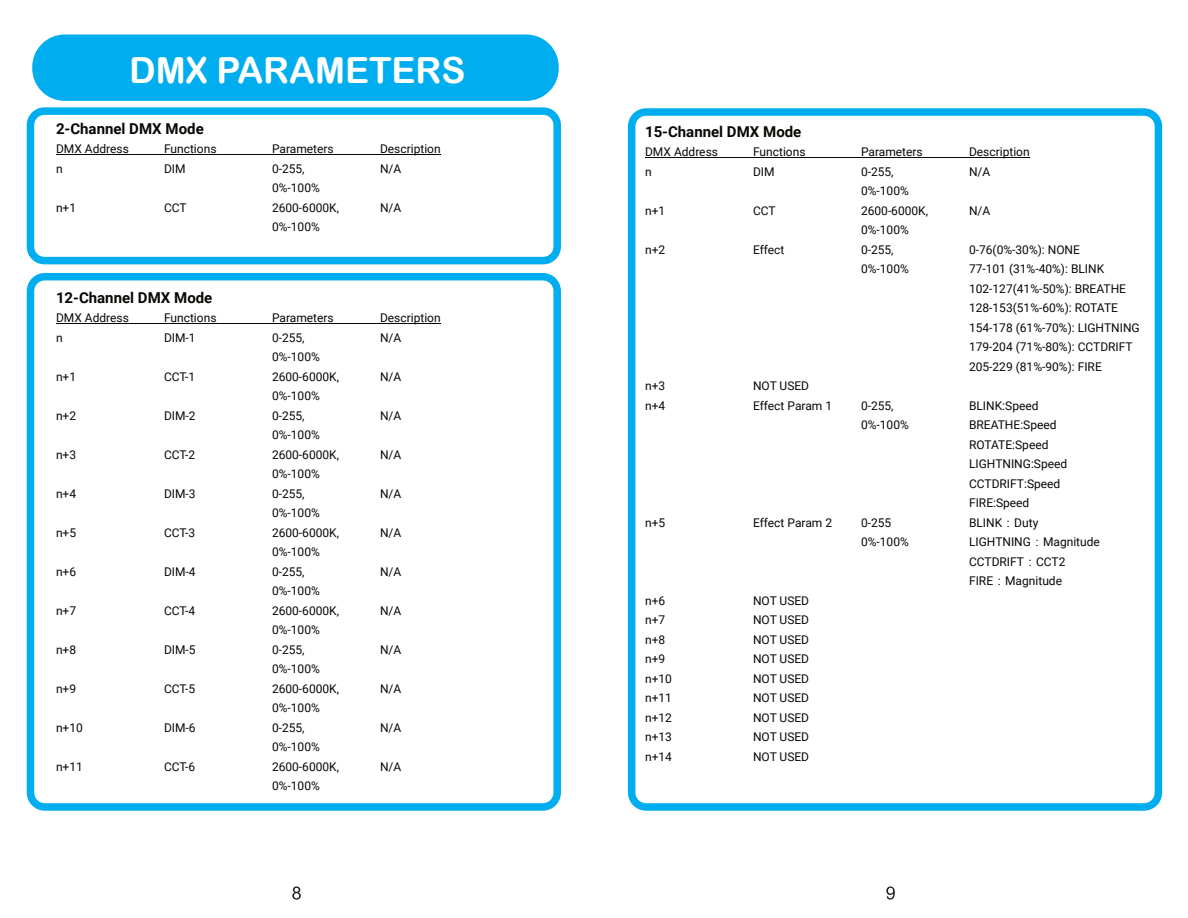
<style>
.page{position:relative;width:1188px;height:918px;background:#fff}
.page>*{position:absolute;margin:0;border:0;box-sizing:border-box;transform-origin:0 0}
.t1{font:36px "Arial Rounded MT Bold";color:#fff}
.t2{font:700 15px "Roboto";color:#080704}
.t3{font:12px/19.5px "Roboto";color:#080704}
.s1{font-family:"Malgun Gothic"}
</style>
<div class="page">
<svg style="left:292px;top:886px;width:9px;height:14px"></svg>
<svg style="left:886px;top:886px;width:9px;height:14px"></svg>
<hr style="left:56px;top:154px;width:385px;height:1px;background:#080704">
<hr style="left:56px;top:323px;width:385px;height:1px;background:#080704">
<hr style="left:645px;top:157px;width:385px;height:1px;background:#080704">
<div style="left:32px;top:34px;width:527px;height:67px;background:#00aeef;border-radius:32px"></div>
<div style="left:27px;top:107px;width:534px;height:157px;border:8px solid #00aeef;border-radius:14px"></div>
<div style="left:27px;top:273px;width:534px;height:538px;border:8px solid #00aeef;border-radius:14px"></div>
<div style="left:628px;top:108px;width:534px;height:703px;border:8px solid #00aeef;border-radius:14px"></div>
<h1 class="t1" style="left:129px;top:57px;width:338px">DMX PARAMETERS</h1>
<p class="t2" style="left:56px;top:122px;width:149px">2-Channel DMX Mode</p>
<p class="t3" style="left:56px;top:140px;width:74px">DMX Address</p>
<p class="t3" style="left:164px;top:140px;width:54px">Functions</p>
<p class="t3" style="left:272px;top:140px;width:63px">Parameters</p>
<p class="t3" style="left:380px;top:140px;width:62px">Description</p>
<p class="t3" style="left:56px;top:160px;width:8px">n</p>
<p class="t3" style="left:164px;top:160px;width:23px">DIM</p>
<p class="t3" style="left:272px;top:160px;width:34px">0-255,</p>
<p class="t3" style="left:380px;top:160px;width:23px">N/A</p>
<p class="t3" style="left:272px;top:179px;width:49px">0%-100%</p>
<p class="t3" style="left:56px;top:199px;width:22px">n+1</p>
<p class="t3" style="left:164px;top:199px;width:24px">CCT</p>
<p class="t3" style="left:272px;top:199px;width:69px">2600-6000K,</p>
<p class="t3" style="left:380px;top:199px;width:23px">N/A</p>
<p class="t3" style="left:272px;top:218px;width:49px">0%-100%</p>
<p class="t2" style="left:56px;top:291px;width:158px">12-Channel DMX Mode</p>
<p class="t3" style="left:56px;top:309px;width:74px">DMX Address</p>
<p class="t3" style="left:164px;top:309px;width:54px">Functions</p>
<p class="t3" style="left:272px;top:309px;width:63px">Parameters</p>
<p class="t3" style="left:380px;top:309px;width:62px">Description</p>
<p class="t3" style="left:56px;top:329px;width:8px">n</p>
<p class="t3" style="left:164px;top:329px;width:33px">DIM-1</p>
<p class="t3" style="left:272px;top:329px;width:34px">0-255,</p>
<p class="t3" style="left:380px;top:329px;width:23px">N/A</p>
<p class="t3" style="left:272px;top:348px;width:49px">0%-100%</p>
<p class="t3" style="left:56px;top:368px;width:22px">n+1</p>
<p class="t3" style="left:164px;top:368px;width:33px">CCT-1</p>
<p class="t3" style="left:272px;top:368px;width:69px">2600-6000K,</p>
<p class="t3" style="left:380px;top:368px;width:23px">N/A</p>
<p class="t3" style="left:272px;top:387px;width:49px">0%-100%</p>
<p class="t3" style="left:56px;top:407px;width:22px">n+2</p>
<p class="t3" style="left:164px;top:407px;width:33px">DIM-2</p>
<p class="t3" style="left:272px;top:407px;width:34px">0-255,</p>
<p class="t3" style="left:380px;top:407px;width:23px">N/A</p>
<p class="t3" style="left:272px;top:426px;width:49px">0%-100%</p>
<p class="t3" style="left:56px;top:446px;width:22px">n+3</p>
<p class="t3" style="left:164px;top:446px;width:33px">CCT-2</p>
<p class="t3" style="left:272px;top:446px;width:69px">2600-6000K,</p>
<p class="t3" style="left:380px;top:446px;width:23px">N/A</p>
<p class="t3" style="left:272px;top:465px;width:49px">0%-100%</p>
<p class="t3" style="left:56px;top:485px;width:22px">n+4</p>
<p class="t3" style="left:164px;top:485px;width:33px">DIM-3</p>
<p class="t3" style="left:272px;top:485px;width:34px">0-255,</p>
<p class="t3" style="left:380px;top:485px;width:23px">N/A</p>
<p class="t3" style="left:272px;top:504px;width:49px">0%-100%</p>
<p class="t3" style="left:56px;top:524px;width:22px">n+5</p>
<p class="t3" style="left:164px;top:524px;width:33px">CCT-3</p>
<p class="t3" style="left:272px;top:524px;width:69px">2600-6000K,</p>
<p class="t3" style="left:380px;top:524px;width:23px">N/A</p>
<p class="t3" style="left:272px;top:543px;width:49px">0%-100%</p>
<p class="t3" style="left:56px;top:563px;width:22px">n+6</p>
<p class="t3" style="left:164px;top:563px;width:33px">DIM-4</p>
<p class="t3" style="left:272px;top:563px;width:34px">0-255,</p>
<p class="t3" style="left:380px;top:563px;width:23px">N/A</p>
<p class="t3" style="left:272px;top:582px;width:49px">0%-100%</p>
<p class="t3" style="left:56px;top:602px;width:22px">n+7</p>
<p class="t3" style="left:164px;top:602px;width:33px">CCT-4</p>
<p class="t3" style="left:272px;top:602px;width:69px">2600-6000K,</p>
<p class="t3" style="left:380px;top:602px;width:23px">N/A</p>
<p class="t3" style="left:272px;top:621px;width:49px">0%-100%</p>
<p class="t3" style="left:56px;top:641px;width:22px">n+8</p>
<p class="t3" style="left:164px;top:641px;width:33px">DIM-5</p>
<p class="t3" style="left:272px;top:641px;width:34px">0-255,</p>
<p class="t3" style="left:380px;top:641px;width:23px">N/A</p>
<p class="t3" style="left:272px;top:660px;width:49px">0%-100%</p>
<p class="t3" style="left:56px;top:680px;width:22px">n+9</p>
<p class="t3" style="left:164px;top:680px;width:33px">CCT-5</p>
<p class="t3" style="left:272px;top:680px;width:69px">2600-6000K,</p>
<p class="t3" style="left:380px;top:680px;width:23px">N/A</p>
<p class="t3" style="left:272px;top:699px;width:49px">0%-100%</p>
<p class="t3" style="left:56px;top:719px;width:28px">n+10</p>
<p class="t3" style="left:164px;top:719px;width:33px">DIM-6</p>
<p class="t3" style="left:272px;top:719px;width:34px">0-255,</p>
<p class="t3" style="left:380px;top:719px;width:23px">N/A</p>
<p class="t3" style="left:272px;top:738px;width:49px">0%-100%</p>
<p class="t3" style="left:56px;top:758px;width:28px">n+11</p>
<p class="t3" style="left:164px;top:758px;width:33px">CCT-6</p>
<p class="t3" style="left:272px;top:758px;width:69px">2600-6000K,</p>
<p class="t3" style="left:380px;top:758px;width:23px">N/A</p>
<p class="t3" style="left:272px;top:777px;width:49px">0%-100%</p>
<p class="t2" style="left:645px;top:126px;width:158px">15-Channel DMX Mode</p>
<p class="t3" style="left:645px;top:144px;width:74px">DMX Address</p>
<p class="t3" style="left:753px;top:144px;width:54px">Functions</p>
<p class="t3" style="left:861px;top:144px;width:63px">Parameters</p>
<p class="t3" style="left:969px;top:144px;width:62px">Description</p>
<p class="t3" style="left:645px;top:163px;width:8px">n</p>
<p class="t3" style="left:753px;top:163px;width:23px">DIM</p>
<p class="t3" style="left:861px;top:163px;width:34px">0-255,</p>
<p class="t3" style="left:969px;top:163px;width:23px">N/A</p>
<p class="t3" style="left:861px;top:183px;width:49px">0%-100%</p>
<p class="t3" style="left:645px;top:202px;width:22px">n+1</p>
<p class="t3" style="left:753px;top:202px;width:24px">CCT</p>
<p class="t3" style="left:861px;top:202px;width:69px">2600-6000K,</p>
<p class="t3" style="left:969px;top:202px;width:23px">N/A</p>
<p class="t3" style="left:861px;top:222px;width:49px">0%-100%</p>
<p class="t3" style="left:645px;top:241px;width:22px">n+2</p>
<p class="t3" style="left:753px;top:241px;width:33px">Effect</p>
<p class="t3" style="left:861px;top:241px;width:34px">0-255,</p>
<p class="t3" style="left:969px;top:241px;width:112px">0-76(0%-30%): NONE</p>
<p class="t3" style="left:861px;top:261px;width:49px">0%-100%</p>
<p class="t3" style="left:969px;top:261px;width:172px">77-101 (31%-40%): BLINK<br>102-127(41%-50%): BREATHE<br>128-153(51%-60%): ROTATE<br>154-178 (61%-70%): LIGHTNING<br>179-204 (71%-80%): CCTDRIFT<br>205-229 (81%-90%): FIRE</p>
<p class="t3" style="left:645px;top:378px;width:22px">n+3</p>
<p class="t3" style="left:753px;top:378px;width:58px">NOT USED</p>
<p class="t3" style="left:645px;top:397px;width:22px">n+4</p>
<p class="t3" style="left:753px;top:397px;width:81px">Effect Param 1</p>
<p class="t3" style="left:861px;top:397px;width:34px">0-255,</p>
<p class="t3" style="left:969px;top:397px;width:71px">BLINK:Speed</p>
<p class="t3" style="left:861px;top:417px;width:49px">0%-100%</p>
<p class="t3" style="left:969px;top:417px;width:100px">BREATHE:Speed<br>ROTATE:Speed<br>LIGHTNING:Speed<br>CCTDRIFT:Speed<br>FIRE:Speed</p>
<p class="t3" style="left:645px;top:514px;width:22px">n+5</p>
<p class="t3" style="left:753px;top:514px;width:81px">Effect Param 2</p>
<p class="t3" style="left:861px;top:514px;width:32px">0-255</p>
<p class="t3" style="left:969px;top:514px;width:71px">BLINK<span class="s1">：</span>Duty</p>
<p class="t3" style="left:861px;top:534px;width:49px">0%-100%</p>
<p class="t3" style="left:969px;top:534px;width:132px">LIGHTNING<span class="s1">：</span>Magnitude<br>CCTDRIFT<span class="s1">：</span>CCT2<br>FIRE<span class="s1">：</span>Magnitude</p>
<p class="t3" style="left:645px;top:592px;width:22px">n+6</p>
<p class="t3" style="left:753px;top:592px;width:58px">NOT USED</p>
<p class="t3" style="left:645px;top:612px;width:22px">n+7</p>
<p class="t3" style="left:753px;top:612px;width:58px">NOT USED</p>
<p class="t3" style="left:645px;top:631px;width:22px">n+8</p>
<p class="t3" style="left:753px;top:631px;width:58px">NOT USED</p>
<p class="t3" style="left:645px;top:651px;width:22px">n+9</p>
<p class="t3" style="left:753px;top:651px;width:58px">NOT USED</p>
<p class="t3" style="left:645px;top:670px;width:28px">n+10</p>
<p class="t3" style="left:753px;top:670px;width:58px">NOT USED</p>
<p class="t3" style="left:645px;top:690px;width:28px">n+11</p>
<p class="t3" style="left:753px;top:690px;width:58px">NOT USED</p>
<p class="t3" style="left:645px;top:709px;width:28px">n+12</p>
<p class="t3" style="left:753px;top:709px;width:58px">NOT USED</p>
<p class="t3" style="left:645px;top:729px;width:28px">n+13</p>
<p class="t3" style="left:753px;top:729px;width:58px">NOT USED</p>
<p class="t3" style="left:645px;top:748px;width:28px">n+14</p>
<p class="t3" style="left:753px;top:748px;width:58px">NOT USED</p>
</div>
